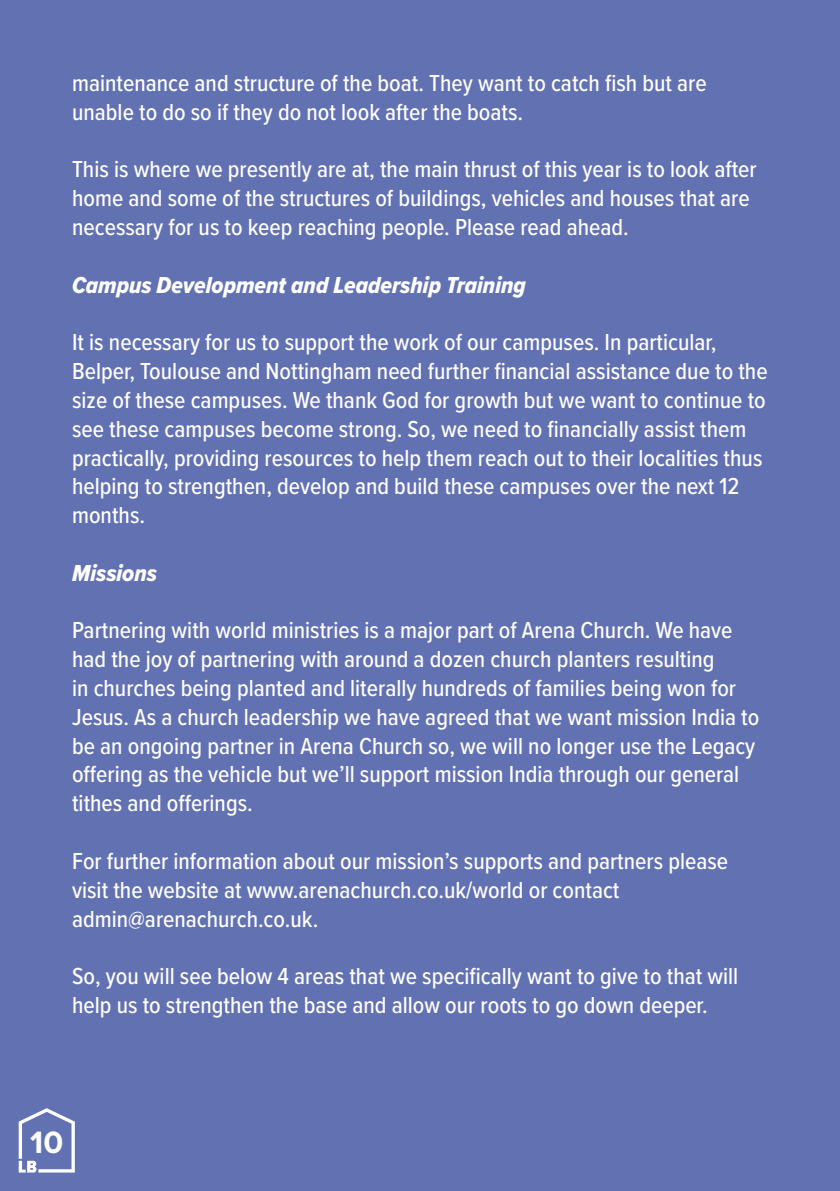
<style>
.page{position:relative;width:840px;height:1191px;background:#fff}
.page>*{position:absolute;margin:0;border:0;box-sizing:border-box;transform-origin:0 0}
.t1{font:700 32px "Proxima Nova";color:#fff}
.t2{font:500 24px/28.8px "Proxima Nova Cond";color:#fff}
.t3{font:24px "Proxima Nova Cond Extrabld It";color:#fff}
</style>
<div class="page">
<div style="left:0;top:0;width:839px;height:1191px;background:#6271b2"></div>
<svg style="left:19px;top:1108px;width:56px;height:64px"></svg>
<p class="t2" style="left:72px;top:68px;width:635px">maintenance and structure of the boat. They want to catch fish but are unable to do so if they do not look after the boats.</p>
<p class="t2" style="left:72px;top:154px;width:685px">This is where we presently are at, the main thrust of this year is to look after home and some of the structures of buildings, vehicles and houses that are necessary for us to keep reaching people. Please read ahead.</p>
<p class="t3" style="left:72px;top:267px;width:455px">Campus Development and Leadership Training</p>
<p class="t2" style="left:72px;top:327px;width:696px">It is necessary for us to support the work of our campuses. In particular, Belper, Toulouse and Nottingham need further financial assistance due to the size of these campuses. We thank God for growth but we want to continue to see these campuses become strong. So, we need to financially assist them practically, providing resources to help them reach out to their localities thus helping to strengthen, develop and build these campuses over the next 12 months.</p>
<p class="t3" style="left:72px;top:555px;width:86px">Missions</p>
<p class="t2" style="left:72px;top:615px;width:688px">Partnering with world ministries is a major part of Arena Church. We have had the joy of partnering with around a dozen church planters resulting<br>in churches being planted and literally hundreds of families being won for Jesus. As a church leadership we have agreed that we want mission India to be an ongoing partner in Arena Church so, we will no longer use the Legacy offering as the vehicle but we’ll support mission India through our general tithes and offerings.</p>
<p class="t2" style="left:72px;top:845px;width:657px">For further information about our mission’s supports and partners please visit the website at www.arenachurch.co.uk/world or contact</p>
<p class="t2" style="left:72px;top:903px;width:248px">admin@arenachurch.co.uk.</p>
<p class="t2" style="left:72px;top:961px;width:667px">So, you will see below 4 areas that we specifically want to give to that will help us to strengthen the base and allow our roots to go down deeper.</p>
<h1 class="t1" style="left:30px;top:1119px;width:34px">10</h1>
</div>
